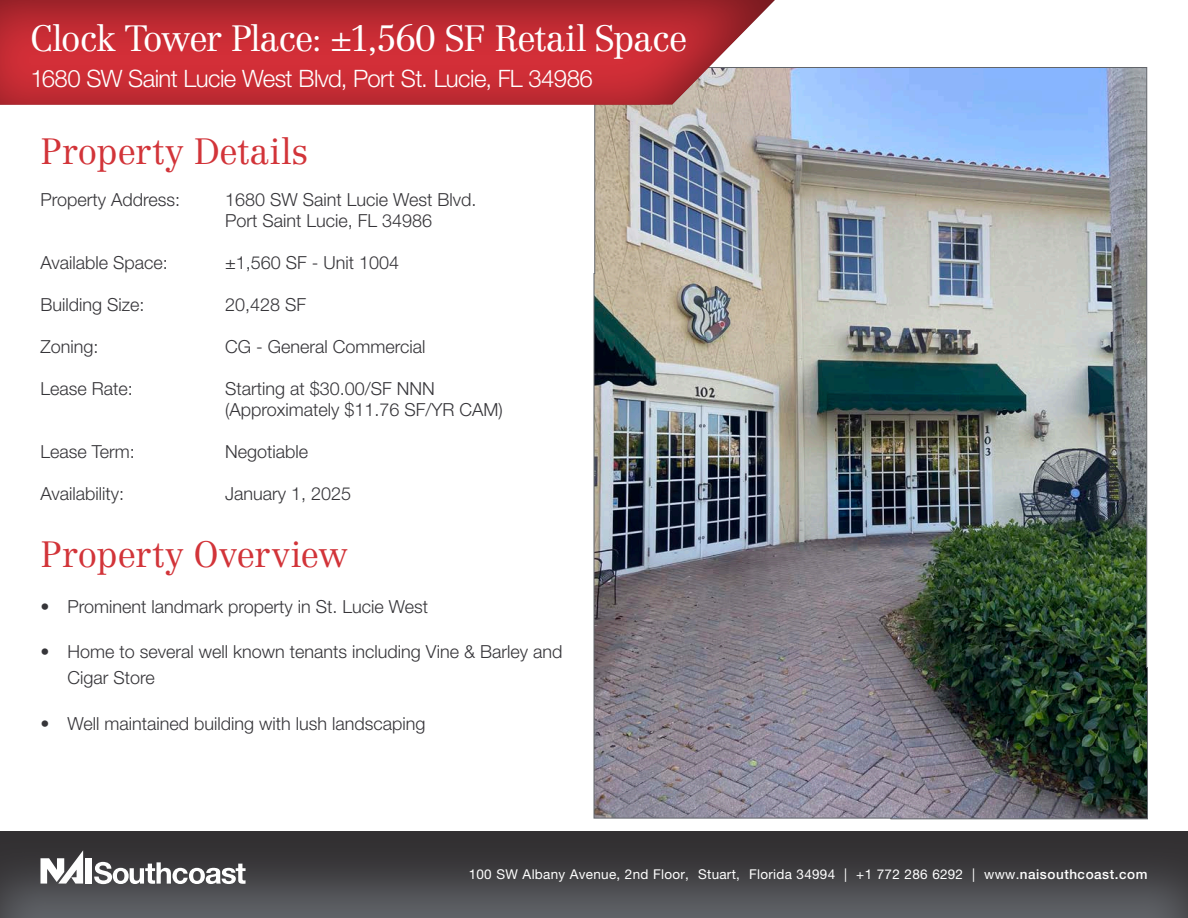
<style>
.page{position:relative;width:1188px;height:918px;background:#fff}
.page>*{position:absolute;margin:0;border:0;box-sizing:border-box;transform-origin:0 0}
.t1{font:45px "Centennial LT Std";color:#fff}
.t2{font:300 36px "Centennial LT Std";letter-spacing:-.035em;color:#fff}
.t3{font:300 36px "Centennial LT Std";letter-spacing:-.01em;color:#d23439}
.t4{font:300 24px "Helvetica Neue LT Std";letter-spacing:-.025em;color:#fff}
.t5{font:300 18px/21.6px "Helvetica Neue LT Std";color:#363539}
.t6{font:13.5px "Helvetica Neue LT Std";letter-spacing:.02em;color:#fff}
.s1{font-family:"Centennial LT Std"}
.s2{font-weight:500}
</style>
<div class="page">
<img style="left:593px;top:67px;width:555px;height:753px">
<div style="left:0;top:830px;width:1188px;height:88px;background:#231f20;opacity:.75"></div>
<div style="left:85px;top:858px;width:7px;height:26px;background:#fff"></div>
<svg style="left:40px;top:850px;width:43px;height:34px"></svg>
<svg style="left:94px;top:862px;width:152px;height:22px"></svg>
<div style="left:0;top:0;width:776px;height:106px;background:#231f20;opacity:.51"></div>
<p class="t2" style="left:40px;top:11px;width:27px">X</p>
<p class="t1" style="left:40px;top:44px;width:33px">X</p>
<p class="t2" style="left:31px;top:17px;width:658px">Clock Tower Place: ±1,560 SF Retail Space</p>
<p class="t4" style="left:31px;top:63px;width:564px">1680 SW Saint Lucie West Blvd, Port St. Lucie, FL 34986</p>
<p class="t3" style="left:40px;top:130px;width:269px">Property Details</p>
<p class="t5" style="left:40px;top:188px;width:141px">Property Address:</p>
<p class="t5" style="left:225px;top:188px;width:253px">1680 SW Saint Lucie West Blvd.<br>Port Saint Lucie, FL 34986</p>
<p class="t5" style="left:40px;top:252px;width:129px">Available Space:</p>
<p class="t5" style="left:225px;top:252px;width:176px"><span class="s1">±</span>1,560 SF - Unit 1004</p>
<p class="t5" style="left:40px;top:294px;width:106px">Building Size:</p>
<p class="t5" style="left:225px;top:294px;width:83px">20,428 SF</p>
<p class="t5" style="left:40px;top:335px;width:60px">Zoning:</p>
<p class="t5" style="left:225px;top:335px;width:202px">CG - General Commercial</p>
<p class="t5" style="left:40px;top:377px;width:94px">Lease Rate:</p>
<p class="t5" style="left:225px;top:377px;width:279px">Starting at $30.00/SF NNN (Approximately $11.76 SF/YR CAM)</p>
<p class="t5" style="left:40px;top:441px;width:96px">Lease Term:</p>
<p class="t5" style="left:225px;top:441px;width:85px">Negotiable</p>
<p class="t5" style="left:40px;top:483px;width:85px">Availability:</p>
<p class="t5" style="left:225px;top:483px;width:128px">January 1, 2025</p>
<p class="t3" style="left:40px;top:533px;width:309px">Property Overview</p>
<p class="t5" style="left:40px;top:595px;width:389px">• Prominent landmark property in St. Lucie West</p>
<p class="t5" style="left:68px;top:639px;width:496px;line-height:25.5px;text-indent:-27px">• Home to several well known tenants including Vine &amp; Barley and<br>Cigar Store</p>
<p class="t5" style="left:40px;top:712px;width:387px">• Well maintained building with lush landscaping</p>
<p class="t6" style="left:469px;top:866px;width:680px">100 SW Albany Avenue, 2nd Floor, Stuart, Florida 34994 | +1 772 286 6292 | www.<span class="s2">naisouthcoast.com</span></p>
</div>
